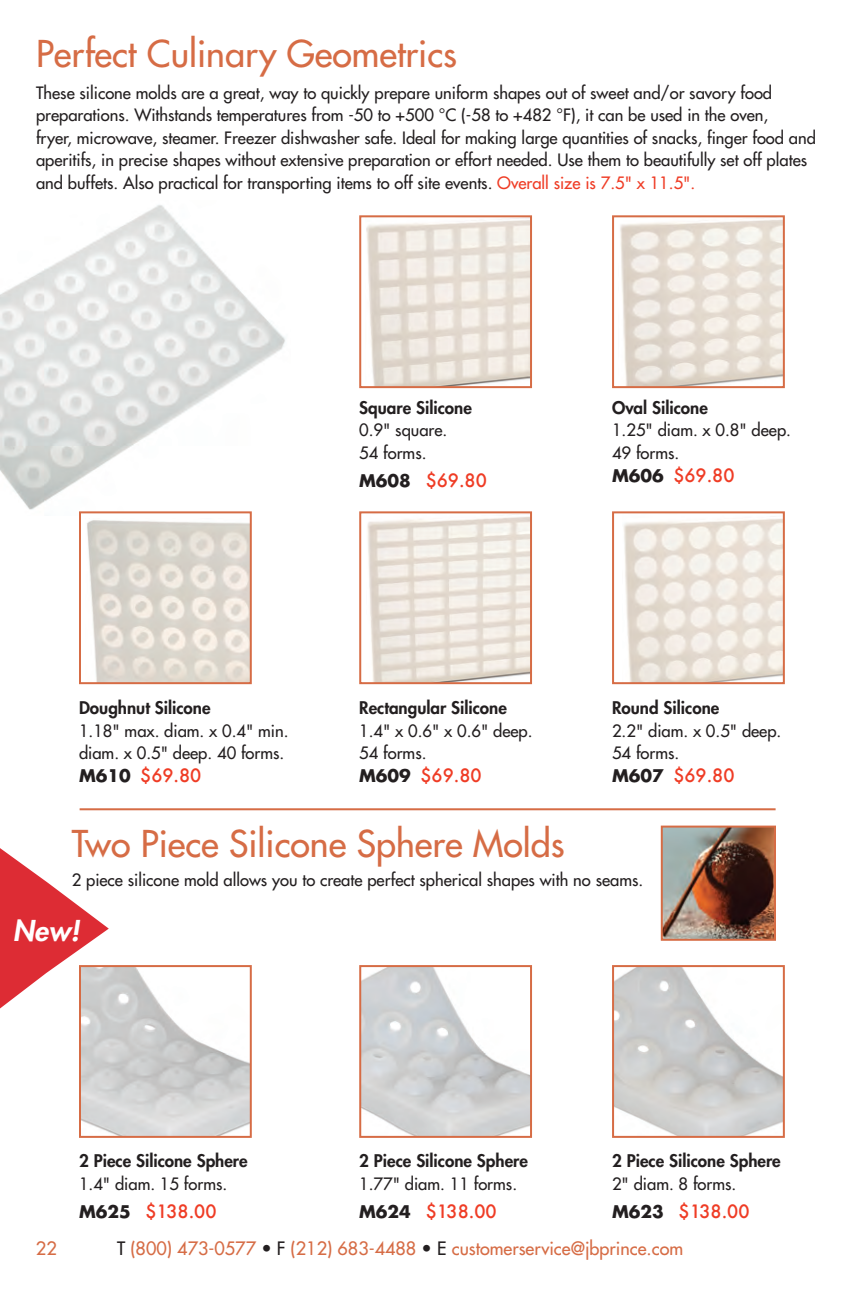
<style>
.page{position:relative;width:864px;height:1296px;background:#fff}
.page>*{position:absolute;margin:0;border:0;box-sizing:border-box;transform-origin:0 0}
.t1{font:36px "Futura";color:#d66c45}
.t2{font:italic 800 28px "Futura";color:#fff}
.t3{font:500 18px "Futura";color:#ef3c25}
.t4{font:18px "Futura";color:#d66c45}
.t5{font:800 17px "Futura";color:#231f20}
.t6{font:16.6px/22.6px "Futura";color:#231f20}
.s1{color:#ef3c25}
.s2{font-weight:700;font-size:17px;color:#231f20}
.s3{color:#231f20}
</style>
<div class="page">
<img style="left:0;top:205px;width:285px;height:305px">
<img style="left:366px;top:218px;width:163px;height:167px">
<div style="left:359px;top:215px;width:173px;height:173px;border:2px solid #d66c45"></div>
<img style="left:620px;top:219px;width:162px;height:166px">
<div style="left:612px;top:215px;width:173px;height:173px;border:2px solid #d66c45"></div>
<img style="left:367px;top:514px;width:162px;height:167px">
<div style="left:359px;top:511px;width:173px;height:173px;border:2px solid #d66c45"></div>
<img style="left:623px;top:518px;width:159px;height:163px">
<div style="left:612px;top:511px;width:173px;height:173px;border:2px solid #d66c45"></div>
<hr style="left:80px;top:808px;width:696px;height:2px;background:#d66c45">
<img style="left:82px;top:968px;width:167px;height:167px">
<div style="left:79px;top:965px;width:173px;height:173px;border:2px solid #d66c45"></div>
<img style="left:362px;top:968px;width:167px;height:167px">
<div style="left:359px;top:965px;width:173px;height:173px;border:2px solid #d66c45"></div>
<img style="left:615px;top:968px;width:167px;height:167px">
<div style="left:612px;top:965px;width:173px;height:173px;border:2px solid #d66c45"></div>
<img style="left:664px;top:829px;width:109px;height:109px">
<div style="left:661px;top:826px;width:115px;height:115px;border:2px solid #d66c45"></div>
<svg style="left:0;top:848px;width:109px;height:174px"></svg>
<img style="left:87px;top:520px;width:162px;height:161px">
<div style="left:79px;top:511px;width:173px;height:173px;border:2px solid #d66c45"></div>
<h1 class="t1" style="left:36px;top:36px;width:423px">Perfect Culinary Geometrics</h1>
<p class="t6" style="left:36px;top:82px;width:782px">These silicone molds are a great, way to quickly prepare uniform shapes out of sweet and/or savory food preparations. Withstands temperatures from -50 to +500 °C (-58 to +482 °F), it can be used in the oven,<br>fryer, microwave, steamer. Freezer dishwasher safe. Ideal for making large quantities of snacks, finger food and aperitifs, in precise shapes without extensive preparation or effort needed. Use them to beautifully set off plates and buffets. Also practical for transporting items to off site events. <span class="s1">Overall size is 7.5" x 11.5".</span></p>
<p class="t5" style="left:359px;top:399px;width:114px">Square Silicone</p>
<p class="t6" style="left:359px;top:420px;width:90px">0.9" square.<br>54 forms.</p>
<p class="t3" style="left:359px;top:468px;width:129px"><span class="s2">M608</span> $69.80</p>
<p class="t5" style="left:612px;top:399px;width:97px">Oval Silicone</p>
<p class="t6" style="left:612px;top:420px;width:180px">1.25" diam. x 0.8" deep.<br>49 forms.</p>
<p class="t3" style="left:612px;top:463px;width:124px"><span class="s2">M606</span> $69.80</p>
<p class="t5" style="left:79px;top:699px;width:133px">Doughnut Silicone</p>
<p class="t6" style="left:79px;top:720px;width:211px">1.18" max. diam. x 0.4" min. diam. x 0.5" deep. 40 forms.</p>
<p class="t3" style="left:79px;top:764px;width:124px"><span class="s2">M610</span> $69.80</p>
<p class="t5" style="left:359px;top:699px;width:149px">Rectangular Silicone</p>
<p class="t6" style="left:359px;top:720px;width:175px">1.4" x 0.6" x 0.6" deep.<br>54 forms.</p>
<p class="t3" style="left:359px;top:764px;width:124px"><span class="s2">M609</span> $69.80</p>
<p class="t5" style="left:612px;top:699px;width:109px">Round Silicone</p>
<p class="t6" style="left:612px;top:720px;width:171px">2.2" diam. x 0.5" deep.<br>54 forms.</p>
<p class="t3" style="left:612px;top:764px;width:124px"><span class="s2">M607</span> $69.80</p>
<h1 class="t1" style="left:72px;top:826px;width:495px">Two Piece Silicone Sphere Molds</h1>
<p class="t6" style="left:72px;top:870px;width:573px">2 piece silicone mold allows you to create perfect spherical shapes with no seams.</p>
<h2 class="t2" style="left:13px;top:917px;width:68px">New!</h2>
<p class="t5" style="left:79px;top:1153px;width:170px">2 Piece Silicone Sphere</p>
<p class="t6" style="left:79px;top:1174px;width:150px">1.4" diam. 15 forms.</p>
<p class="t3" style="left:79px;top:1200px;width:139px"><span class="s2">M625</span> $138.00</p>
<p class="t5" style="left:359px;top:1153px;width:170px">2 Piece Silicone Sphere</p>
<p class="t6" style="left:359px;top:1174px;width:159px">1.77" diam. 11 forms.</p>
<p class="t3" style="left:359px;top:1200px;width:139px"><span class="s2">M624</span> $138.00</p>
<p class="t5" style="left:612px;top:1153px;width:170px">2 Piece Silicone Sphere</p>
<p class="t6" style="left:612px;top:1174px;width:126px">2" diam. 8 forms.</p>
<p class="t3" style="left:612px;top:1200px;width:139px"><span class="s2">M623</span> $138.00</p>
<p class="t4" style="left:36px;top:1239px;width:22px">22</p>
<p class="t4" style="left:117px;top:1239px;width:568px"><span class="s3">T</span> (800) 473-0577 <span class="s3">• F</span> (212) 683-4488 <span class="s3">• E</span> customerservice@jbprince.com</p>
</div>
